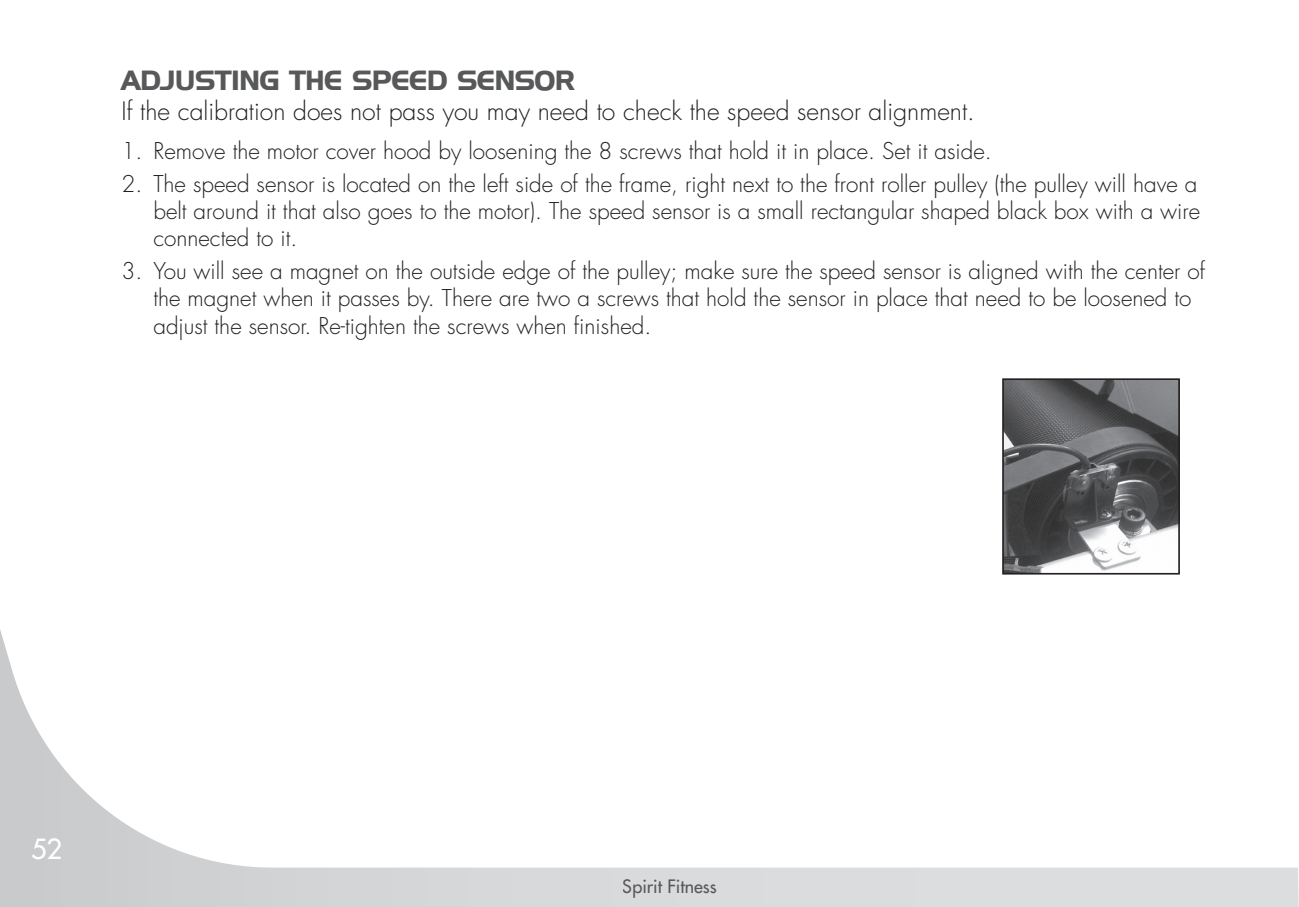
<style>
.page{position:relative;width:1299px;height:907px;background:#fff}
.page>*{position:absolute;margin:0;border:0;box-sizing:border-box;transform-origin:0 0}
.Body{font:700 27px "Hanzel";color:#57585a}
.t1{font:500 27px "Futura Std";color:#fff}
.Body-2{font:300 24.75px "Futura Std";color:#231f20}
.t2{font:300 22.5px/27px "Futura Std";color:#231f20}
.t3{font:500 18px "Futura Std";color:#231f20}
</style>
<div class="page">
<svg style="left:0;top:574px;width:1299px;height:332px"></svg>
<img style="left:1005px;top:381px;width:172px;height:190px">
<div style="left:1002px;top:378px;width:178px;height:196px;border:2px solid #231f20"></div>
<p class="Body" style="left:122px;top:64px;width:455px">ADJUSTING THE SPEED SENSOR</p>
<p class="Body-2" style="left:122px;top:96px;width:855px">If the calibration does not pass you may need to check the speed sensor alignment.</p>
<p class="t2" style="left:122px;top:138px;width:872px">1. Remove the motor cover hood by loosening the 8 screws that hold it in place. Set it aside.</p>
<p class="t2" style="left:153px;top:171px;width:1048px;text-indent:-32px">2. The speed sensor is located on the left side of the frame, right next to the front roller pulley (the pulley will have a belt around it that also goes to the motor). The speed sensor is a small rectangular shaped black box with a wire connected to it.</p>
<p class="t2" style="left:153px;top:258px;width:1053px;text-indent:-32px">3. You will see a magnet on the outside edge of the pulley; make sure the speed sensor is aligned with the center of the magnet when it passes by. There are two a screws that hold the sensor in place that need to be loosened to adjust the sensor. Re-tighten the screws when finished.</p>
<p class="t1" style="left:31px;top:832px;width:33px">52</p>
<p class="t3" style="left:623px;top:875px;width:96px">Spirit Fitness</p>
</div>
